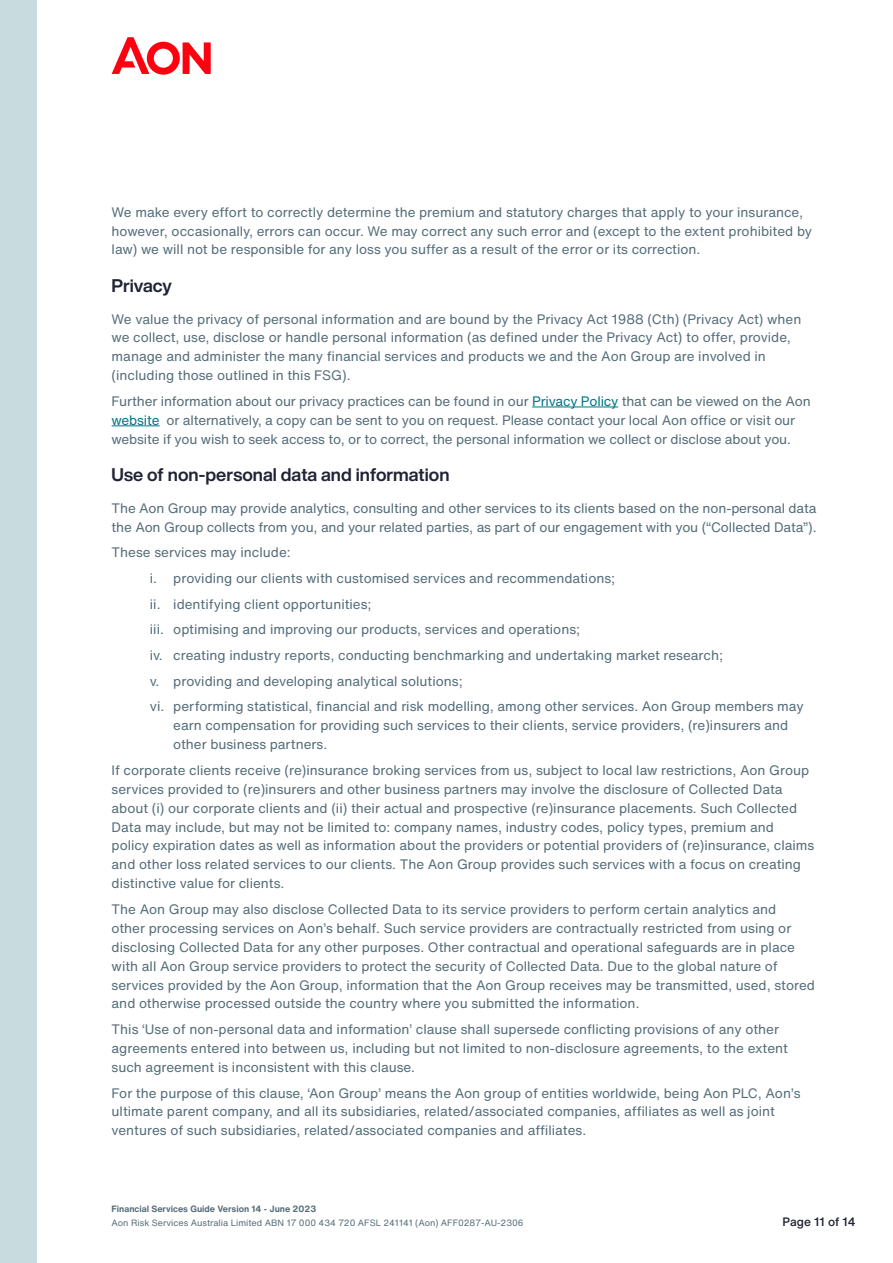
<style>
.page{position:relative;width:893px;height:1263px;background:#fff}
.page>*{position:absolute;margin:0;border:0;box-sizing:border-box;transform-origin:0 0}
.AON_PW_Headline_12pt{font:700 18px "Helvetica Now Display";color:#202334}
.AON_PW_Body_Copy_9pt{font:13.5px/18.9px "Helvetica Now Text";color:#556d79}
.t1{font:500 12px "Helvetica Now Text";color:#202334}
.t2{font:9px "Helvetica Now Text";color:#556d79}
.t3{font:700 9px "Helvetica Now Text";color:#556d79}
.s1{color:#007687}
</style>
<div class="page">
<div style="left:0;top:0;width:37px;height:1263px;background:#c8dcdf"></div>
<hr style="left:532px;top:407px;width:86px;height:1px;background:#007687">
<hr style="left:112px;top:425px;width:48px;height:1px;background:#007687">
<svg style="left:112px;top:37px;width:99px;height:38px"></svg>
<p class="AON_PW_Body_Copy_9pt" style="left:112px;top:202px;width:702px">We make every effort to correctly determine the premium and statutory charges that apply to your insurance, however, occasionally, errors can occur. We may correct any such error and (except to the extent prohibited by law) we will not be responsible for any loss you suffer as a result of the error or its correction.</p>
<p class="AON_PW_Headline_12pt" style="left:112px;top:273px;width:62px">Privacy</p>
<p class="AON_PW_Body_Copy_9pt" style="left:112px;top:309px;width:691px">We value the privacy of personal information and are bound by the Privacy Act 1988 (Cth) (Privacy Act) when we collect, use, disclose or handle personal information (as defined under the Privacy Act) to offer, provide, manage and administer the many financial services and products we and the Aon Group are involved in (including those outlined in this FSG).</p>
<p class="AON_PW_Body_Copy_9pt" style="left:112px;top:392px;width:701px">Further information about our privacy practices can be found in our <span class="s1">Privacy Policy</span> that can be viewed on the Aon <span class="s1">website</span> or alternatively, a copy can be sent to you on request. Please contact your local Aon office or visit our website if you wish to seek access to, or to correct, the personal information we collect or disclose about you.</p>
<p class="AON_PW_Headline_12pt" style="left:112px;top:463px;width:339px">Use of non-personal data and information</p>
<p class="AON_PW_Body_Copy_9pt" style="left:112px;top:499px;width:706px">The Aon Group may provide analytics, consulting and other services to its clients based on the non-personal data the Aon Group collects from you, and your related parties, as part of our engagement with you (“Collected Data”).</p>
<p class="AON_PW_Body_Copy_9pt" style="left:112px;top:543px;width:181px">These services may include:</p>
<p class="AON_PW_Body_Copy_9pt" style="left:150px;top:569px;width:467px">i. providing our clients with customised services and recommendations;</p>
<p class="AON_PW_Body_Copy_9pt" style="left:150px;top:595px;width:223px">ii. identifying client opportunities;</p>
<p class="AON_PW_Body_Copy_9pt" style="left:150px;top:620px;width:432px">iii. optimising and improving our products, services and operations;</p>
<p class="AON_PW_Body_Copy_9pt" style="left:150px;top:646px;width:575px">iv. creating industry reports, conducting benchmarking and undertaking market research;</p>
<p class="AON_PW_Body_Copy_9pt" style="left:150px;top:671px;width:314px">v. providing and developing analytical solutions;</p>
<p class="AON_PW_Body_Copy_9pt" style="left:173px;top:697px;width:632px;text-indent:-23px">vi. performing statistical, financial and risk modelling, among other services. Aon Group members may earn compensation for providing such services to their clients, service providers, (re)insurers and other business partners.</p>
<p class="AON_PW_Body_Copy_9pt" style="left:112px;top:761px;width:704px">If corporate clients receive (re)insurance broking services from us, subject to local law restrictions, Aon Group services provided to (re)insurers and other business partners may involve the disclosure of Collected Data about (i) our corporate clients and (ii) their actual and prospective (re)insurance placements. Such Collected Data may include, but may not be limited to: company names, industry codes, policy types, premium and policy expiration dates as well as information about the providers or potential providers of (re)insurance, claims and other loss related services to our clients. The Aon Group provides such services with a focus on creating distinctive value for clients.</p>
<p class="AON_PW_Body_Copy_9pt" style="left:112px;top:900px;width:705px">The Aon Group may also disclose Collected Data to its service providers to perform certain analytics and<br>other processing services on Aon’s behalf. Such service providers are contractually restricted from using or disclosing Collected Data for any other purposes. Other contractual and operational safeguards are in place with all Aon Group service providers to protect the security of Collected Data. Due to the global nature of services provided by the Aon Group, information that the Aon Group receives may be transmitted, used, stored and otherwise processed outside the country where you submitted the information.</p>
<p class="AON_PW_Body_Copy_9pt" style="left:112px;top:1020px;width:678px">This ‘Use of non-personal data and information’ clause shall supersede conflicting provisions of any other agreements entered into between us, including but not limited to non-disclosure agreements, to the extent such agreement is inconsistent with this clause.</p>
<p class="AON_PW_Body_Copy_9pt" style="left:112px;top:1083px;width:690px">For the purpose of this clause, ‘Aon Group’ means the Aon group of entities worldwide, being Aon PLC, Aon’s ultimate parent company, and all its subsidiaries, related/associated companies, affiliates as well as joint ventures of such subsidiaries, related/associated companies and affiliates.</p>
<p class="t3" style="left:112px;top:1203px;width:206px">Financial Services Guide Version 14 - June 2023</p>
<p class="t2" style="left:112px;top:1216px;width:413px">Aon Risk Services Australia Limited ABN 17 000 434 720 AFSL 241141 (Aon) AFF0287-AU-2306</p>
<p class="t1" style="left:782px;top:1213px;width:75px">Page 11 of 14</p>
</div>
